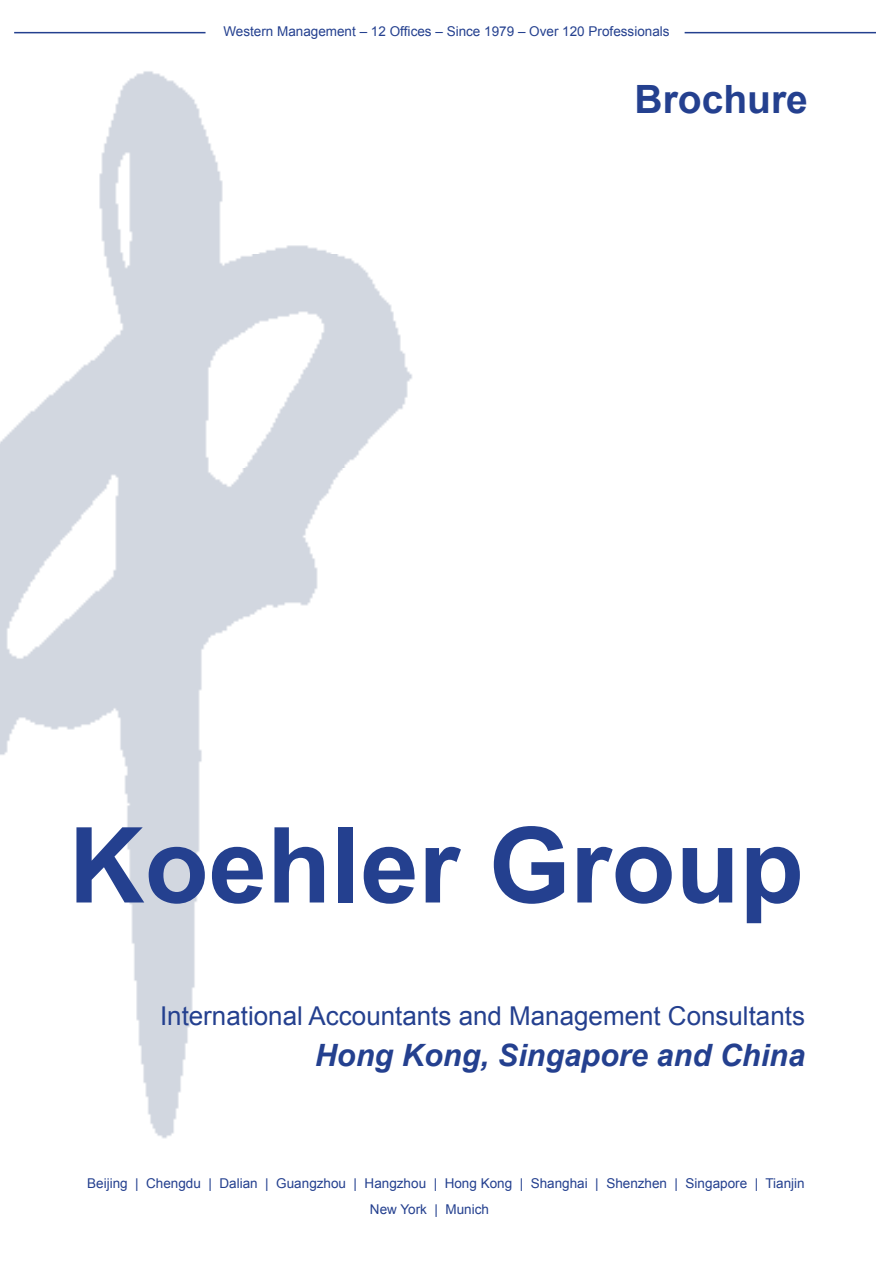
<style>
.page{position:relative;width:893px;height:1263px;background:#fff}
.page>*{position:absolute;margin:0;border:0;box-sizing:border-box;transform-origin:0 0}
.t1{font:700 105px "Arial";color:#24408f}
.t2{font:700 39px "Arial";color:#24408f}
.t3{font:italic 700 30.75px "Arial";color:#24408f}
.t4{font:25.95px "Arial";color:#24408f}
.t5{font:13.5px "Arial";color:#24408f}
</style>
<div class="page">
<img style="left:0;top:71px;width:412px;height:1068px">
<hr style="left:14px;top:32px;width:192px;height:1px;background:#24408f">
<hr style="left:685px;top:32px;width:191px;height:1px;background:#24408f">
<p class="t5" style="left:223px;top:23px;width:448px">Western Management – 12 Offices – Since 1979 – Over 120 Professionals</p>
<h2 class="t2" style="left:635px;top:74px;width:175px">Brochure</h2>
<h1 class="t1" style="left:69px;top:795px;width:737px">Koehler Group</h1>
<h3 class="t4" style="left:160px;top:999px;width:646px">International Accountants and Management Consultants</h3>
<h3 class="t3" style="left:315px;top:1035px;width:492px">Hong Kong, Singapore and China</h3>
<p class="t5" style="left:87px;top:1174px;width:719px">Beijing | Chengdu | Dalian | Guangzhou | Hangzhou | Hong Kong | Shanghai | Shenzhen | Singapore | Tianjin</p>
<p class="t5" style="left:370px;top:1200px;width:121px">New York | Munich</p>
</div>
